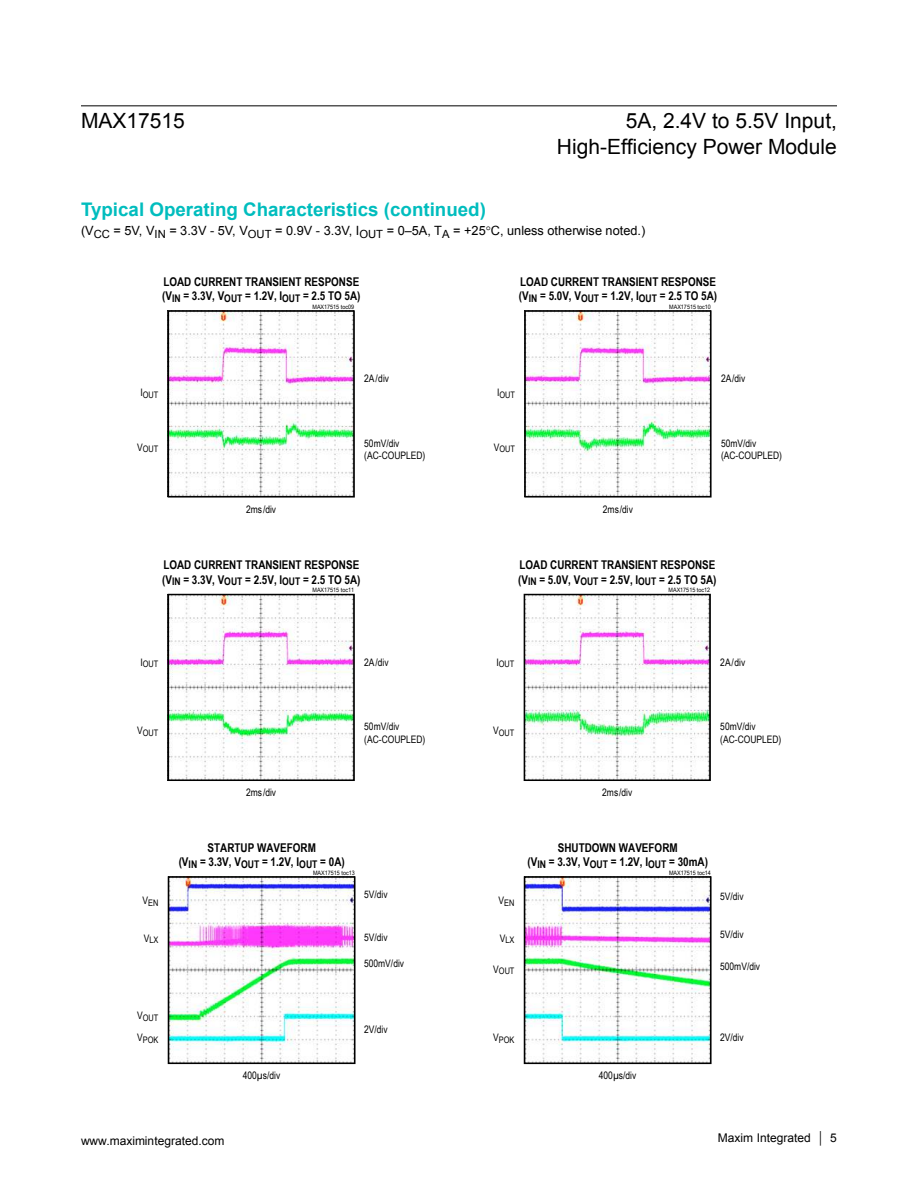
<style>
.page{position:relative;width:918px;height:1188px;background:#fff}
.page>*{position:absolute;margin:0;border:0;box-sizing:border-box;transform-origin:0 0}
.t1{font:21px/25.2px "Arial";color:#000;text-align:right}
.t2{font:700 18.75px "Arial";color:#00bdbe}
.t3{font:12.75px "Arial";color:#000}
.t4{font:700 12.15px/14.5px "Arial Narrow";color:#000;text-align:center}
.t5{font:700 12px/14.4px "Arial Narrow";color:#000}
.t6{font:12px "Arial";color:#000}
.t7{font:10.35px/12.5px "Arial Narrow";color:#000}
.t8{font:9px "Arial Narrow";color:#000}
.t9{font:6px "Arial Narrow";color:#000;scale:1.1 1}
</style>
<div class="page">
<img style="left:526px;top:312px;width:184px;height:184px">
<div style="left:524px;top:310px;width:188px;height:188px;border:1px solid #000"></div>
<img style="left:170px;top:596px;width:183px;height:183px">
<div style="left:168px;top:594px;width:187px;height:187px;border:1px solid #000"></div>
<img style="left:526px;top:596px;width:183px;height:183px">
<div style="left:524px;top:594px;width:187px;height:187px;border:1px solid #000"></div>
<img style="left:171px;top:879px;width:182px;height:182px">
<div style="left:168px;top:876px;width:188px;height:188px;border:2px solid #000"></div>
<img style="left:170px;top:312px;width:183px;height:184px">
<div style="left:168px;top:310px;width:187px;height:188px;border:1px solid #000"></div>
<img style="left:527px;top:879px;width:182px;height:182px">
<div style="left:524px;top:876px;width:188px;height:188px;border:2px solid #000"></div>
<hr style="left:81px;top:105px;width:756px;height:1px;background:#000">
<h1 class="t1" style="left:81px;top:110px;width:105px">MAX17515</h1>
<h1 class="t1" style="left:557px;top:110px;width:282px">5A, 2.4V to 5.5V Input,<br>High-Ef昀椀ciency Power Module</h1>
<h2 class="t2" style="left:81px;top:197px;width:406px">Typical Operating Characteristics (continued)</h2>
<p class="t3" style="left:81px;top:226px;width:566px">(V<sub>CC</sub> = 5V, V<sub>IN</sub> = 3.3V - 5V, V<sub>OUT</sub> = 0.9V - 3.3V, I<sub>OUT</sub> = 0–5A, T<sub>A</sub> = +25 C, unless otherwise noted.)</p>
<p class="t5" style="left:519px;top:276px;width:200px">LOAD CURRENT TRANSIENT RESPONSE (V<sub>IN</sub> = 5.0V, V<sub>OUT</sub> = 1.2V, I<sub>OUT</sub> = 2.5 TO 5A)</p>
<p class="t9" style="left:669px;top:305px;width:39px">MAX17515 toc10</p>
<p class="t5" style="left:162px;top:276px;width:200px">LOAD CURRENT TRANSIENT RESPONSE (V<sub>IN</sub> = 3.3V, V<sub>OUT</sub> = 1.2V, I<sub>OUT</sub> = 2.5 TO 5A)</p>
<p class="t9" style="left:312px;top:305px;width:39px">MAX17515 toc09</p>
<p class="t7" style="left:364px;top:373px;width:26px">2A/div</p>
<p class="t7" style="left:721px;top:373px;width:26px">2A/div</p>
<p class="t8" style="left:140px;top:391px;width:19px"><sup>I</sup>OUT</p>
<p class="t8" style="left:497px;top:391px;width:19px"><sup>I</sup>OUT</p>
<p class="t8" style="left:137px;top:446px;width:23px"><sup>V</sup>OUT</p>
<p class="t7" style="left:364px;top:438px;width:63px">50mV/div (AC-COUPLED)</p>
<p class="t8" style="left:494px;top:446px;width:23px"><sup>V</sup>OUT</p>
<p class="t7" style="left:721px;top:438px;width:63px">50mV/div (AC-COUPLED)</p>
<p class="t7" style="left:246px;top:504px;width:31px">2ms/div</p>
<p class="t7" style="left:603px;top:504px;width:31px">2ms/div</p>
<p class="t5" style="left:162px;top:559px;width:200px">LOAD CURRENT TRANSIENT RESPONSE (V<sub>IN</sub> = 3.3V, V<sub>OUT</sub> = 2.5V, I<sub>OUT</sub> = 2.5 TO 5A)</p>
<p class="t9" style="left:312px;top:588px;width:39px">MAX17515 toc11</p>
<p class="t5" style="left:518px;top:559px;width:200px">LOAD CURRENT TRANSIENT RESPONSE (V<sub>IN</sub> = 5.0V, V<sub>OUT</sub> = 2.5V, I<sub>OUT</sub> = 2.5 TO 5A)</p>
<p class="t9" style="left:669px;top:588px;width:39px">MAX17515 toc12</p>
<p class="t8" style="left:140px;top:661px;width:19px"><sup>I</sup>OUT</p>
<p class="t7" style="left:364px;top:657px;width:26px">2A/div</p>
<p class="t8" style="left:497px;top:661px;width:19px"><sup>I</sup>OUT</p>
<p class="t7" style="left:720px;top:657px;width:26px">2A/div</p>
<p class="t8" style="left:137px;top:729px;width:23px"><sup>V</sup>OUT</p>
<p class="t7" style="left:364px;top:722px;width:63px">50mV/div (AC-COUPLED)</p>
<p class="t8" style="left:493px;top:729px;width:23px"><sup>V</sup>OUT</p>
<p class="t7" style="left:720px;top:722px;width:63px">50mV/div (AC-COUPLED)</p>
<p class="t7" style="left:246px;top:787px;width:31px">2ms/div</p>
<p class="t7" style="left:602px;top:787px;width:31px">2ms/div</p>
<p class="t4" style="left:179px;top:841px;width:168px">STARTUP WAVEFORM<br>(V<sub>IN</sub> = 3.3V, V<sub>OUT</sub> = 1.2V, I<sub>OUT</sub> = 0A)</p>
<p class="t9" style="left:313px;top:870px;width:39px">MAX17515 toc13</p>
<p class="t4" style="left:528px;top:841px;width:182px">SHUTDOWN WAVEFORM<br>(V<sub>IN</sub> = 3.3V, V<sub>OUT</sub> = 1.2V, I<sub>OUT</sub> = 30mA)</p>
<p class="t9" style="left:669px;top:870px;width:39px">MAX17515 toc14</p>
<p class="t8" style="left:143px;top:899px;width:17px"><sup>V</sup>EN</p>
<p class="t8" style="left:144px;top:937px;width:16px"><sup>V</sup>LX</p>
<p class="t7" style="left:364px;top:889px;width:25px">5V/div</p>
<p class="t7" style="left:364px;top:932px;width:25px">5V/div</p>
<p class="t8" style="left:499px;top:899px;width:17px"><sup>V</sup>EN</p>
<p class="t8" style="left:500px;top:937px;width:16px"><sup>V</sup>LX</p>
<p class="t7" style="left:720px;top:891px;width:25px">5V/div</p>
<p class="t7" style="left:720px;top:929px;width:25px">5V/div</p>
<p class="t7" style="left:364px;top:958px;width:42px">500mV/div</p>
<p class="t8" style="left:493px;top:968px;width:23px"><sup>V</sup>OUT</p>
<p class="t7" style="left:720px;top:961px;width:42px">500mV/div</p>
<p class="t8" style="left:137px;top:1014px;width:23px"><sup>V</sup>OUT</p>
<p class="t8" style="left:137px;top:1036px;width:23px"><sup>V</sup>POK</p>
<p class="t7" style="left:364px;top:1024px;width:25px">2V/div</p>
<p class="t8" style="left:493px;top:1036px;width:23px"><sup>V</sup>POK</p>
<p class="t7" style="left:720px;top:1033px;width:25px">2V/div</p>
<p class="t7" style="left:243px;top:1071px;width:39px">400µs/div</p>
<p class="t7" style="left:599px;top:1070px;width:39px">400µs/div</p>
<p class="t6" style="left:81px;top:1136px;width:145px">www.maximintegrated.com</p>
<p class="t6" style="left:718px;top:1130px;width:121px">Maxim Integrated │ 5</p>
</div>
